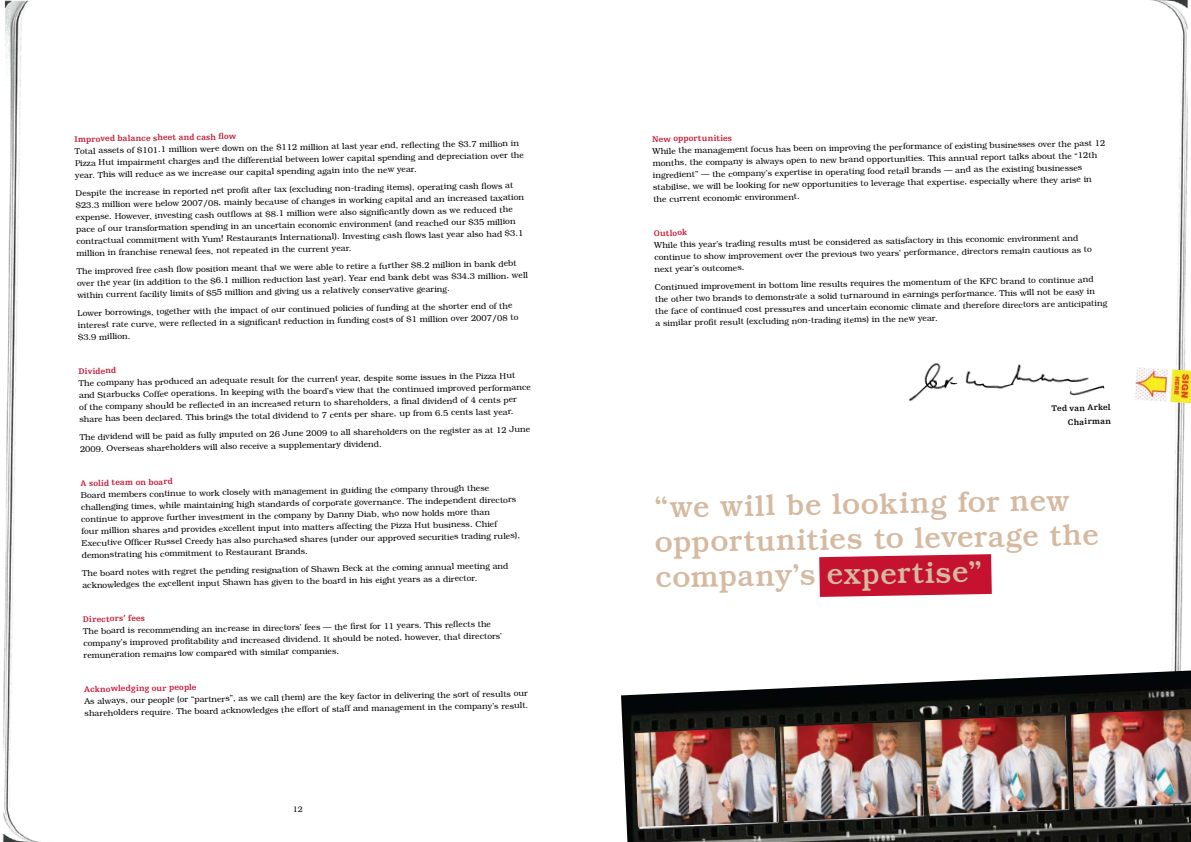
<style>
.page{position:relative;width:1191px;height:842px;background:#fff}
.page>*{position:absolute;margin:0;border:0;box-sizing:border-box;transform-origin:0 0}
.t1{font:500 30px/35px "Bookman";color:#d5baa1}
.t2{font:300 8.5px/12px "Bookman";color:#000}
.t3{font:700 8.5px "Egyptienne F";color:#c41230}
.t4{font:700 8.5px/14px "Egyptienne F";color:#000;text-align:right}
.t5{font:300 8px "Bookman";color:#000}
</style>
<div class="page">
<img style="left:2px;top:0;width:39px;height:842px">
<img style="left:1150px;top:0;width:41px;height:670px">
<img style="left:1135px;top:367px;width:56px;height:36px">
<img style="left:908px;top:362px;width:197px;height:39px">
<svg style="left:819px;top:554px;width:172px;height:43px;background:#c82440"></svg>
<img style="left:621px;top:670px;width:570px;height:172px">
<p class="t3" style="left:74px;top:134px;width:163px;rotate:-1deg">Improved balance sheet and cash fl ow</p>
<p class="t2" style="left:75px;top:145px;width:450px;rotate:-1deg">Total assets of $101.1 million were down on the $112 million at last year end, refl ecting the $3.7 million in<br>Pizza Hut impairment charges and the differential between lower capital spending and depreciation over the year. This will reduce as we increase our capital spending again into the new year.</p>
<p class="t2" style="left:75px;top:187px;width:450px;rotate:-1deg">Despite the increase in reported net profi t after tax (excluding non-trading items), operating cash fl ows at $23.3 million were below 2007/08, mainly because of changes in working capital and an increased taxation expense. However, investing cash outfl ows at $8.1 million were also signifi cantly down as we reduced the pace of our transformation spending in an uncertain economic environment (and reached our $35 million contractual commitment with Yum! Restaurants International). Investing cash fl ows last year also had $3.1 million in franchise renewal fees, not repeated in the current year.</p>
<p class="t2" style="left:77px;top:265px;width:452px;rotate:-1deg">The improved free cash fl ow position meant that we were able to retire a further $8.2 million in bank debt over the year (in addition to the $6.1 million reduction last year). Year end bank debt was $34.3 million, well within current facility limits of $55 million and giving us a relatively conservative gearing.</p>
<p class="t2" style="left:77px;top:307px;width:442px;rotate:-1deg">Lower borrowings, together with the impact of our continued policies of funding at the shorter end of the interest rate curve, were refl ected in a signifi cant reduction in funding costs of $1 million over 2007/08 to $3.9 million.</p>
<p class="t3" style="left:79px;top:366px;width:39px;rotate:-1deg">Dividend</p>
<p class="t2" style="left:79px;top:377px;width:453px;rotate:-1deg">The company has produced an adequate result for the current year, despite some issues in the Pizza Hut and Starbucks Coffee operations. In keeping with the board’s view that the continued improved performance of the company should be refl ected in an increased return to shareholders, a fi nal dividend of 4 cents per share has been declared. This brings the total dividend to 7 cents per share, up from 6.5 cents last year.</p>
<p class="t2" style="left:80px;top:431px;width:452px;rotate:-1deg">The dividend will be paid as fully imputed on 26 June 2009 to all shareholders on the register as at 12 June<br>2009. Overseas shareholders will also receive a supplementary dividend.</p>
<p class="t3" style="left:80px;top:478px;width:94px;rotate:-1deg">A solid team on board</p>
<p class="t2" style="left:81px;top:489px;width:440px;rotate:-1deg">Board members continue to work closely with management in guiding the company through these challenging times, while maintaining high standards of corporate governance. The independent directors continue to approve further investment in the company by Danny Diab, who now holds more than<br>four million shares and provides excellent input into matters affecting the Pizza Hut business. Chief Executive Offi cer Russel Creedy has also purchased shares (under our approved securities trading rules), demonstrating his commitment to Restaurant Brands.</p>
<p class="t2" style="left:82px;top:567px;width:428px;rotate:-1deg">The board notes with regret the pending resignation of Shawn Beck at the coming annual meeting and acknowledges the excellent input Shawn has given to the board in his eight years as a director.</p>
<p class="t3" style="left:83px;top:614px;width:64px;rotate:-1deg">Directors’ fees</p>
<p class="t2" style="left:83px;top:625px;width:420px;rotate:-1deg">The board is recommending an increase in directors’ fees — the fi rst for 11 years. This refl ects the company’s improved profi tability and increased dividend. It should be noted, however, that directors’ remuneration remains low compared with similar companies.</p>
<p class="t3" style="left:84px;top:684px;width:114px;rotate:-1deg">Acknowledging our people</p>
<p class="t2" style="left:84px;top:695px;width:445px;rotate:-1deg">As always, our people (or “partners”, as we call them) are the key factor in delivering the sort of results our shareholders require. The board acknowledges the effort of staff and management in the company’s result.</p>
<p class="t5" style="left:293px;top:805px;width:12px">12</p>
<p class="t3" style="left:652px;top:134px;width:81px;rotate:-1deg">New opportunities</p>
<p class="t2" style="left:652px;top:145px;width:454px;rotate:-1deg">While the management focus has been on improving the performance of existing businesses over the past 12 months, the company is always open to new brand opportunities. This annual report talks about the “12th ingredient” — the company’s expertise in operating food retail brands — and as the existing businesses stabilise, we will be looking for new opportunities to leverage that expertise, especially where they arise in the current economic environment.</p>
<p class="t3" style="left:654px;top:228px;width:35px;rotate:-1deg">Outlook</p>
<p class="t2" style="left:654px;top:239px;width:439px;rotate:-1deg">While this year’s trading results must be considered as satisfactory in this economic environment and continue to show improvement over the previous two years’ performance, directors remain cautious as to next year’s outcomes.</p>
<p class="t2" style="left:655px;top:281px;width:453px;rotate:-1deg">Continued improvement in bottom line results requires the momentum of the KFC brand to continue and the other two brands to demonstrate a solid turnaround in earnings performance. This will not be easy in the face of continued cost pressures and uncertain economic climate and therefore directors are anticipating a similar profi t result (excluding non-trading items) in the new year.</p>
<p class="t4" style="left:1051px;top:401px;width:61px;rotate:-1deg">Ted van Arkel<br>Chairman</p>
<h1 class="t1" style="left:654px;top:490px;width:446px;rotate:-1deg">“we will be looking for new opportunities to leverage the company’s expertise”</h1>
</div>
